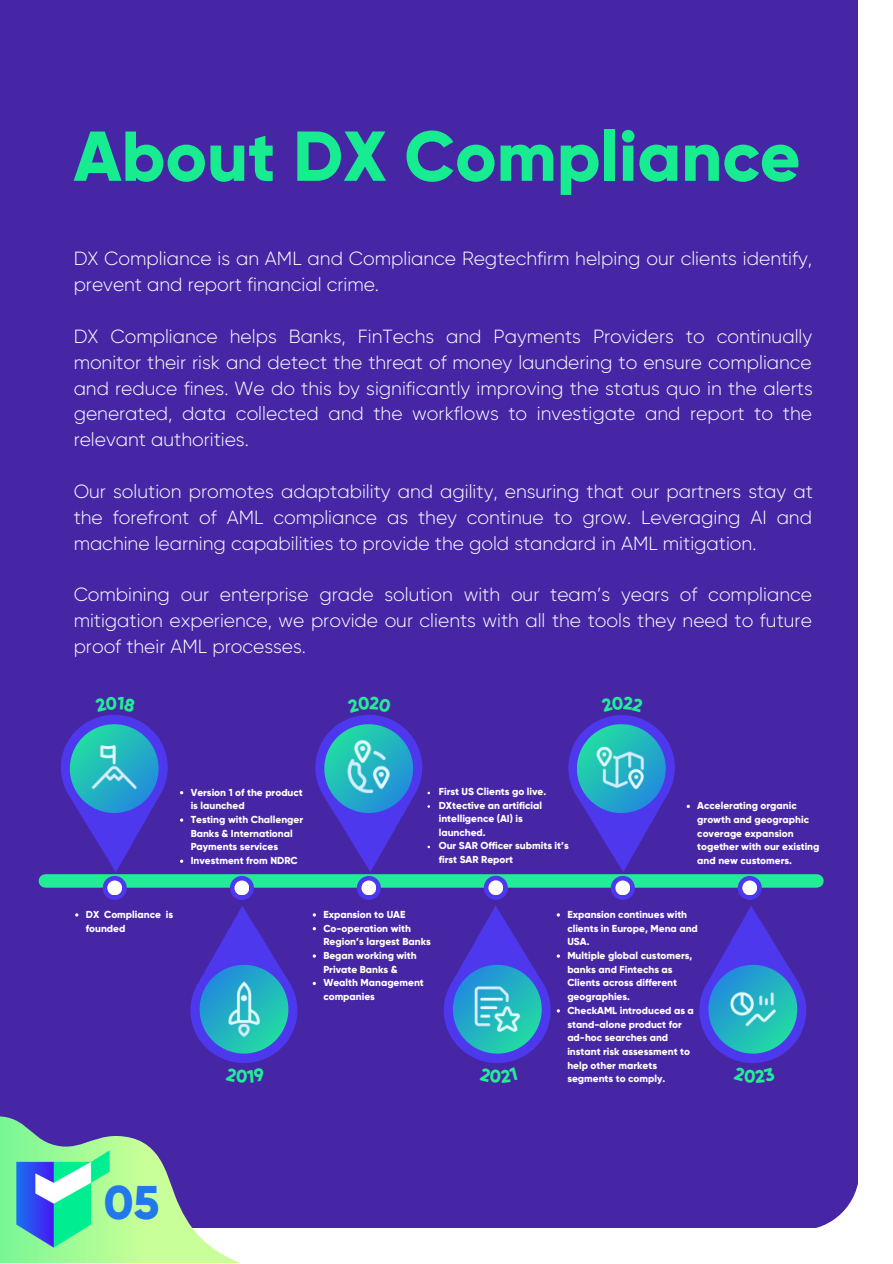
<style>
.page{position:relative;width:893px;height:1264px;background:#fff}
.page>*{position:absolute;margin:0;border:0;box-sizing:border-box;transform-origin:0 0}
.t1{font:800 70.35px "Gilroy";color:#17ec90}
.t2{font:800 47.25px "Gilroy";color:#2277ec}
.t3{font:300 19.05px/25.8px "Gilroy";color:#fff;text-align:justify}
.t4{font:800 10.05px/13.6px "Gilroy";color:#fff}
</style>
<div class="page">
<div style="left:0;top:0;width:857px;height:1227px;background:#4626a5"></div>
<div style="left:45px;top:874px;width:771px;height:13px;background:#22ed96"></div>
<svg style="left:313px;top:981px;width:3px;height:4px"></svg>
<svg style="left:686px;top:804px;width:3px;height:4px"></svg>
<svg style="left:0;top:1097px;width:253px;height:165px;background:#7985a3"></svg>
<img style="left:14px;top:1148px;width:97px;height:101px">
<svg style="left:59px;top:696px;width:112px;height:204px;background:#405ebc"></svg>
<svg style="left:187px;top:876px;width:118px;height:207px;background:#4159bb"></svg>
<svg style="left:440px;top:696px;width:238px;height:387px;background:#4442b1"></svg>
<svg style="left:696px;top:876px;width:117px;height:207px;background:#4159bb"></svg>
<svg style="left:313px;top:696px;width:117px;height:204px;background:#425dbc"></svg>
<h1 class="t1" style="left:74px;top:114px;width:728px">About DX Compliance</h1>
<p class="t3" style="left:74px;top:246px;width:739px">DX Compliance is an AML and Compliance Regtechfirm helping our clients identify, prevent and report financial crime.</p>
<p class="t3" style="left:74px;top:323px;width:740px">DX Compliance helps Banks, FinTechs and Payments Providers to continually monitor their risk and detect the threat of money laundering to ensure compliance and reduce fines. We do this by significantly improving the status quo in the alerts generated, data collected and the workflows to investigate and report to the relevant authorities.</p>
<p class="t3" style="left:74px;top:478px;width:740px">Our solution promotes adaptability and agility, ensuring that our partners stay at the forefront of AML compliance as they continue to grow. Leveraging AI and machine learning capabilities to provide the gold standard in AML mitigation.</p>
<p class="t3" style="left:74px;top:582px;width:739px">Combining our enterprise grade solution with our team’s years of compliance mitigation experience, we provide our clients with all the tools they need to future proof their AML processes.</p>
<p class="t4" style="left:191px;top:785px;width:114px">Version 1 of the product is launched<br>Testing with Challenger<br>Banks &amp; International<br>Payments services<br>Investment from NDRC</p>
<p class="t4" style="left:86px;top:907px;width:89px">DX Compliance is founded</p>
<p class="t4" style="left:439px;top:785px;width:131px">First US Clients go live.<br>DXtective an artificial intelligence (AI) is launched.<br>Our SAR Officer submits it’s first SAR Report</p>
<p class="t4" style="left:697px;top:799px;width:124px">Accelerating organic growth and geographic coverage expansion together with our existing and new customers.</p>
<p class="t4" style="left:323px;top:907px;width:109px">Expansion to UAE<br>Co-operation with<br>Region’s largest Banks<br>Began working with<br>Private Banks &amp;<br>Wealth Management companies</p>
<p class="t4" style="left:567px;top:907px;width:132px">Expansion continues with clients in Europe, Mena and<br>USA.<br>Multiple global customers, banks and Fintechs as<br>Clients across different geographies.<br>CheckAML introduced as a stand-alone product for ad-hoc searches and instant risk assessment to help other markets segments to comply.</p>
<h2 class="t2" style="left:104px;top:1173px;width:57px">05</h2>
</div>
